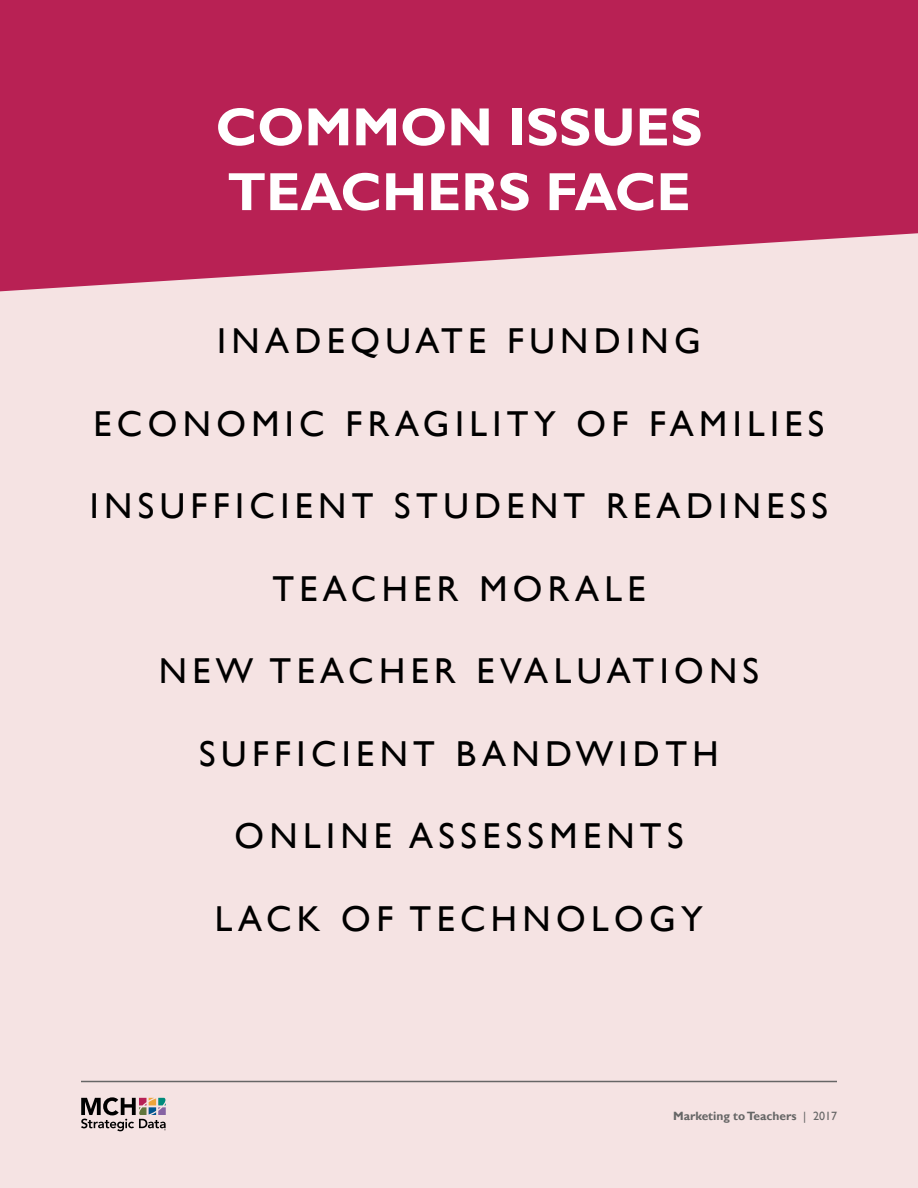
<style>
.page{position:relative;width:918px;height:1188px;background:#f5e3e3}
.page>*{position:absolute;margin:0;border:0;box-sizing:border-box;transform-origin:0 0}
.t1{font:700 54px/64.8px "Gill Sans";color:#fff}
.t2{font:36px "Gill Sans";letter-spacing:.15em;color:#000}
.t3{font:700 12px "Gill Sans";color:#666}
.s1{font-weight:400}
</style>
<div class="page">
<svg style="left:0;top:0;width:918px;height:292px;background:#be3462"></svg>
<svg style="left:81px;top:1097px;width:85px;height:34px"></svg>
<hr style="left:81px;top:1081px;width:756px;height:1px;background:#666">
<h1 class="t1" style="left:216px;top:96px;width:488px">COMMON ISSUES<br>TEACHERS FACE</h1>
<p class="t2" style="left:217px;top:320px;width:485px">INADEQUATE FUNDING</p>
<p class="t2" style="left:94px;top:403px;width:732px">ECONOMIC FRAGILITY OF FAMILIES</p>
<p class="t2" style="left:90px;top:485px;width:740px">INSUFFICIENT STUDENT READINESS</p>
<p class="t2" style="left:272px;top:568px;width:375px">TEACHER MORALE</p>
<p class="t2" style="left:159px;top:650px;width:602px">NEW TEACHER EVALUATIONS</p>
<p class="t2" style="left:199px;top:733px;width:521px">SUFFICIENT BANDWIDTH</p>
<p class="t2" style="left:234px;top:815px;width:451px">ONLINE ASSESSMENTS</p>
<p class="t2" style="left:215px;top:898px;width:490px">LACK OF TECHNOLOGY</p>
<p class="t3" style="left:673px;top:1109px;width:165px">Marketing to Teachers <span class="s1">| 2017</span></p>
</div>
